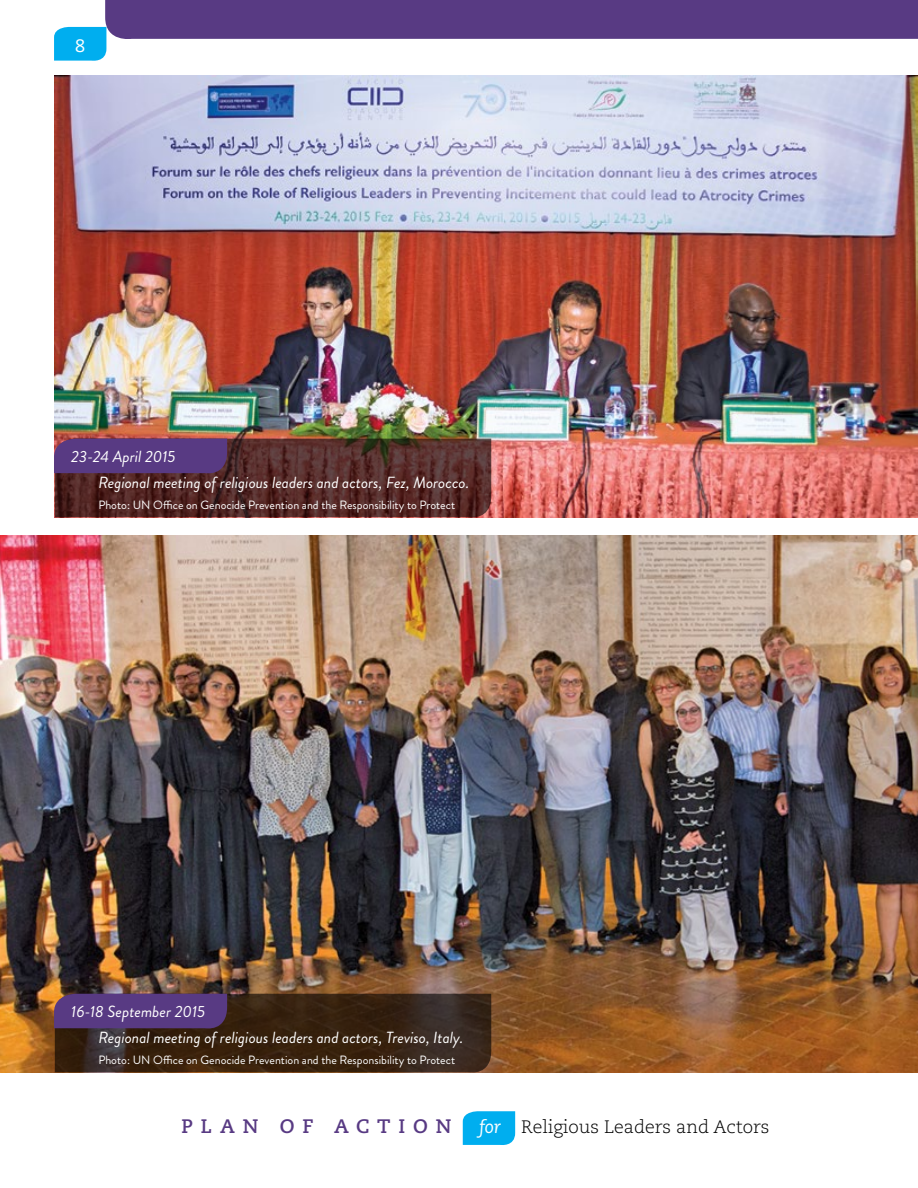
<style>
.page{position:relative;width:918px;height:1188px;background:#fff}
.page>*{position:absolute;margin:0;border:0;box-sizing:border-box;transform-origin:0 0}
.t1{font:700 19.5px "Caecilia LT Std";letter-spacing:.4em;color:#583a83}
.t2{font:300 18px "Caecilia LT Std";color:#000}
.t3{font:18px "Caecilia LT Std";color:#fff}
.t4{font:italic 16.2px "Brandon Grotesque";color:#fff}
.t5{font:12px "Brandon Grotesque";color:#fff}
.s1{font-weight:400;font-style:italic;color:#fff}
</style>
<div class="page">
<svg style="left:463px;top:1111px;width:52px;height:34px;background:#0ab1ef"></svg>
<svg style="left:54px;top:0;width:864px;height:61px"></svg>
<img style="left:0;top:536px;width:918px;height:536px">
<img style="left:54px;top:76px;width:864px;height:441px">
<svg style="left:54px;top:439px;width:437px;height:79px;background:#542d37"></svg>
<svg style="left:54px;top:994px;width:437px;height:79px;background:#3e2827"></svg>
<p class="t3" style="left:75px;top:35px;width:12px">8</p>
<p class="t4" style="left:71px;top:445px;width:106px">23-24 April 2015</p>
<p class="t4" style="left:98px;top:472px;width:373px">Regional meeting of religious leaders and actors, Fez, Morocco.</p>
<p class="t5" style="left:98px;top:497px;width:358px">Photo: UN Office on Genocide Prevention and the Responsibility to Protect</p>
<p class="t4" style="left:71px;top:1000px;width:135px">16-18 September 2015</p>
<p class="t4" style="left:98px;top:1027px;width:367px">Regional meeting of religious leaders and actors, Treviso, Italy.</p>
<p class="t5" style="left:98px;top:1052px;width:358px">Photo: UN Office on Genocide Prevention and the Responsibility to Protect</p>
<p class="t1" style="left:182px;top:1114px;width:271px">PLAN OF ACTION</p>
<p class="t2" style="left:479px;top:1116px;width:292px"><span class="s1">for</span> Religious Leaders and Actors</p>
</div>
